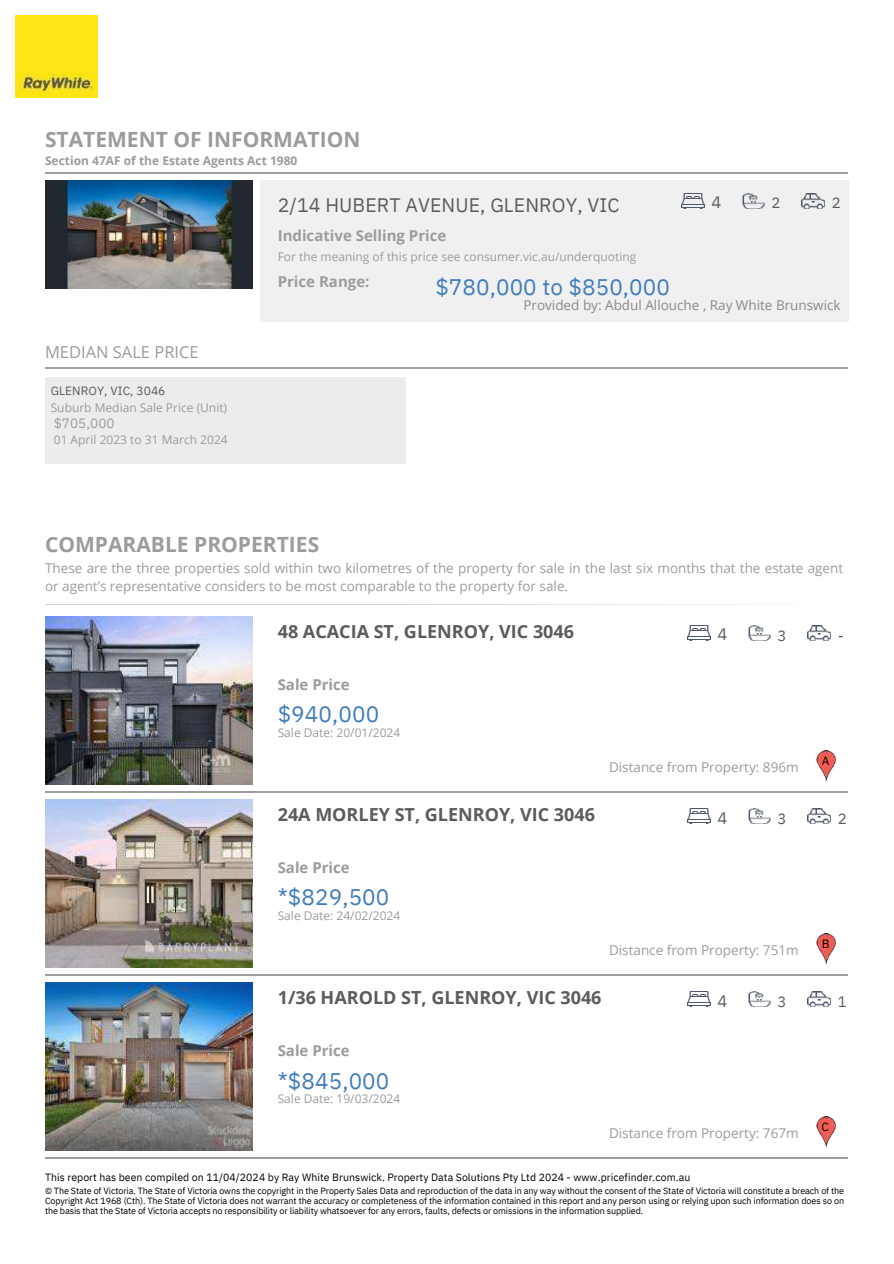
<style>
.page{position:relative;width:894px;height:1264px;background:#fff}
.page>*{position:absolute;margin:0;border:0;box-sizing:border-box;transform-origin:0 0}
.t1{font:22.5px "IBM Plex Sans";letter-spacing:.005em;color:#407cbd}
.t2{font:700 21px "Open Sans";color:#9c9c9c}
.t3{font:19.5px "IBM Plex Sans";letter-spacing:.005em;color:#5c5c5c}
.t4{font:700 18px "Open Sans";color:#5c5c5c}
.t5{font:16.5px "Open Sans";color:#9c9c9c}
.t6{font:16.5px "IBM Plex Sans";color:#5c5c5c}
.t7{font:700 15px "Open Sans";color:#9c9c9c}
.t8{font:15px "IBM Plex Sans";color:#5c5c5c}
.t9{font:13.5px/18px "Open Sans";color:#9c9c9c}
.t10{font:13.5px "Open Sans";color:#8a8a8a}
.t11{font:13.5px "IBM Plex Sans";letter-spacing:.005em;color:#9e9e9e}
.t12{font:12px "Open Sans";color:#9c9c9c}
.t13{font:700 12px "Open Sans";color:#9c9c9c}
.t14{font:12px "IBM Plex Sans";letter-spacing:.005em;color:#5c5c5c}
.t15{font:12px "IBM Plex Sans";color:#000}
.t16{font:10.5px "IBM Plex Sans";letter-spacing:.005em;color:#000}
.t17{font:9px/10.2px "IBM Plex Sans";letter-spacing:-.01em;color:#000;text-align:justify}
</style>
<div class="page">
<img style="left:15px;top:15px;width:82px;height:82px">
<div style="left:260px;top:180px;width:587px;height:141px;background:#f0f0f0"></div>
<div style="left:45px;top:377px;width:360px;height:86px;background:#ececec"></div>
<img style="left:45px;top:180px;width:207px;height:108px">
<img style="left:742px;top:194px;width:21px;height:14px">
<img style="left:801px;top:194px;width:23px;height:14px">
<img style="left:681px;top:194px;width:23px;height:14px">
<hr style="left:45px;top:172px;width:802px;height:2px;background:#9e9e9e">
<hr style="left:45px;top:367px;width:802px;height:2px;background:#9e9e9e">
<img style="left:748px;top:626px;width:22px;height:14px">
<img style="left:807px;top:626px;width:23px;height:14px">
<img style="left:687px;top:626px;width:22px;height:14px">
<img style="left:816px;top:750px;width:19px;height:30px">
<img style="left:45px;top:616px;width:207px;height:168px">
<hr style="left:45px;top:790px;width:802px;height:2px;background:#9e9e9e">
<img style="left:748px;top:809px;width:22px;height:14px">
<img style="left:807px;top:809px;width:23px;height:14px">
<img style="left:687px;top:809px;width:22px;height:14px">
<img style="left:816px;top:933px;width:19px;height:30px">
<img style="left:45px;top:800px;width:207px;height:167px">
<hr style="left:45px;top:974px;width:802px;height:1px;background:#9e9e9e">
<img style="left:748px;top:992px;width:22px;height:14px">
<img style="left:807px;top:992px;width:23px;height:14px">
<img style="left:687px;top:992px;width:22px;height:14px">
<img style="left:816px;top:1116px;width:19px;height:30px">
<img style="left:45px;top:983px;width:207px;height:167px">
<hr style="left:45px;top:1156px;width:802px;height:2px;background:#9e9e9e">
<h2 class="t2" style="left:45px;top:124px;width:317px">STATEMENT OF INFORMATION</h2>
<h3 class="t13" style="left:45px;top:152px;width:254px">Section 47AF of the Estate Agents Act 1980</h3>
<h3 class="t6" style="left:711px;top:191px;width:11px">4</h3>
<h3 class="t3" style="left:278px;top:192px;width:343px">2/14 HUBERT AVENUE, GLENROY, VIC</h3>
<h3 class="t8" style="left:771px;top:193px;width:10px">2</h3>
<h3 class="t7" style="left:278px;top:224px;width:170px">Indicative Selling Price</h3>
<h3 class="t12" style="left:278px;top:248px;width:360px">For the meaning of this price see consumer.vic.au/underquoting</h3>
<h3 class="t8" style="left:831px;top:193px;width:10px">2</h3>
<h3 class="t5" style="left:45px;top:340px;width:155px">MEDIAN SALE PRICE</h3>
<h3 class="t14" style="left:51px;top:382px;width:116px">GLENROY, VIC, 3046</h3>
<h3 class="t12" style="left:51px;top:399px;width:178px">Suburb Median Sale Price (Unit)</h3>
<h3 class="t11" style="left:54px;top:414px;width:62px">$705,000</h3>
<h3 class="t12" style="left:54px;top:431px;width:175px">01 April 2023 to 31 March 2024</h3>
<h3 class="t7" style="left:278px;top:271px;width:93px">Price Range:</h3>
<h2 class="t2" style="left:45px;top:529px;width:275px">COMPARABLE PROPERTIES</h2>
<h1 class="t1" style="left:435px;top:271px;width:236px">$780,000 to $850,000</h1>
<h3 class="t10" style="left:523px;top:295px;width:319px">Provided by: Abdul Allouche , Ray White Brunswick</h3>
<h3 class="t9" style="left:45px;top:558px;width:799px">These are the three properties sold within two kilometres of the property for sale in the last six months that the estate agent or agent’s representative considers to be most comparable to the property for sale.</h3>
<h3 class="t4" style="left:278px;top:618px;width:298px">48 ACACIA ST, GLENROY, VIC 3046</h3>
<h3 class="t7" style="left:278px;top:673px;width:74px">Sale Price</h3>
<h1 class="t1" style="left:278px;top:699px;width:103px">$940,000</h1>
<h3 class="t12" style="left:278px;top:724px;width:124px">Sale Date: 20/01/2024</h3>
<h3 class="t4" style="left:278px;top:801px;width:319px">24A MORLEY ST, GLENROY, VIC 3046</h3>
<h3 class="t6" style="left:717px;top:623px;width:11px">4</h3>
<h3 class="t8" style="left:777px;top:625px;width:10px">3</h3>
<h3 class="t9" style="left:609px;top:757px;width:191px">Distance from Property: 896m</h3>
<h3 class="t6" style="left:717px;top:806px;width:11px">4</h3>
<h3 class="t8" style="left:777px;top:808px;width:10px">3</h3>
<h3 class="t7" style="left:278px;top:856px;width:74px">Sale Price</h3>
<h1 class="t1" style="left:278px;top:882px;width:113px">*$829,500</h1>
<h3 class="t12" style="left:278px;top:907px;width:124px">Sale Date: 24/02/2024</h3>
<h3 class="t9" style="left:609px;top:940px;width:191px">Distance from Property: 751m</h3>
<h3 class="t4" style="left:278px;top:984px;width:325px">1/36 HAROLD ST, GLENROY, VIC 3046</h3>
<h3 class="t6" style="left:717px;top:989px;width:11px">4</h3>
<h3 class="t8" style="left:777px;top:991px;width:10px">3</h3>
<h3 class="t7" style="left:278px;top:1039px;width:74px">Sale Price</h3>
<h1 class="t1" style="left:278px;top:1065px;width:113px">*$845,000</h1>
<h3 class="t12" style="left:278px;top:1090px;width:124px">Sale Date: 19/03/2024</h3>
<h3 class="t9" style="left:609px;top:1123px;width:191px">Distance from Property: 767m</h3>
<h3 class="t8" style="left:837px;top:625px;width:7px">-</h3>
<h3 class="t15" style="left:821px;top:753px;width:9px">A</h3>
<h3 class="t8" style="left:837px;top:808px;width:10px">2</h3>
<h3 class="t15" style="left:821px;top:936px;width:9px">B</h3>
<h3 class="t8" style="left:837px;top:991px;width:10px">1</h3>
<h3 class="t15" style="left:821px;top:1119px;width:9px">C</h3>
<p class="t16" style="left:45px;top:1170px;width:646px">This report has been compiled on 11/04/2024 by Ray White Brunswick. Property Data Solutions Pty Ltd 2024 - www.pricefinder.com.au</p>
<p class="t17" style="left:45px;top:1185px;width:800px">© The State of Victoria. The State of Victoria owns the copyright in the Property Sales Data and reproduction of the data in any way without the consent of the State of Victoria will constitute a breach of the Copyright Act 1968 (Cth). The State of Victoria does not warrant the accuracy or completeness of the information contained in this report and any person using or relying upon such information does so on the basis that the State of Victoria accepts no responsibility or liability whatsoever for any errors, faults, defects or omissions in the information supplied.</p>
</div>
